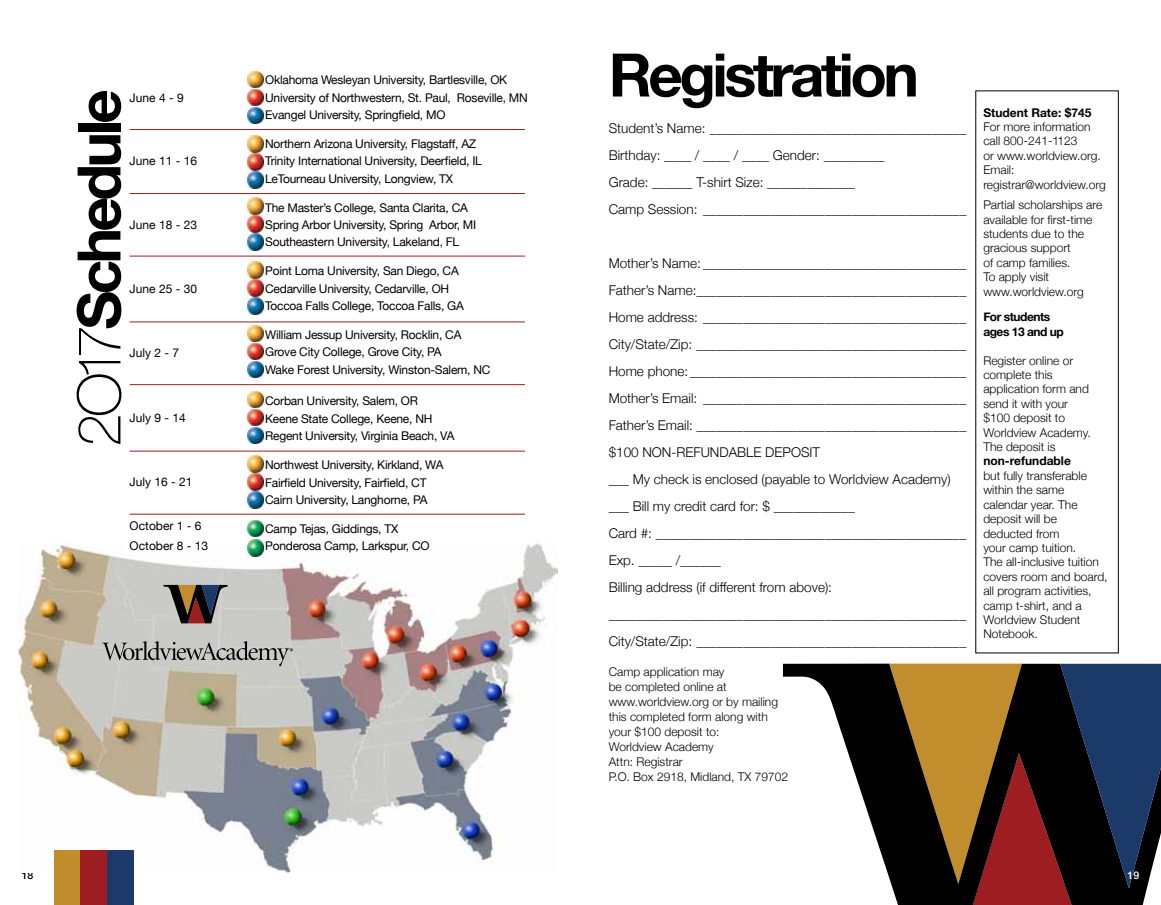
<style>
.page{position:relative;width:1161px;height:905px;background:#fff}
.page>*{position:absolute;margin:0;border:0;box-sizing:border-box;transform-origin:0 0}
.t1{font:700 60px "Helvetica Neue";letter-spacing:-.06em;color:#000}
.t2{font:300 13.5px/27px "Helvetica Neue";color:#000}
.t3{font:12px/17.4px "Helvetica Neue";letter-spacing:-.02em;color:#000}
.t4{font:300 12px/14.4px "Helvetica Neue";color:#000}
.t5{font:700 12px "Helvetica Neue";color:#000}
.t6{font:700 12px/14.4px "Helvetica Neue";letter-spacing:-.04em;color:#000}
.t7{font:12px/20.4px "Helvetica Neue";color:#000}
.t8{font:500 10.5px "Helvetica Neue";color:#000}
.t9{font:500 10.5px "Helvetica Neue";color:#fff}
.s1{font-weight:100}
</style>
<div class="page">
<img style="left:18px;top:543px;width:540px;height:329px">
<img style="left:247px;top:71px;width:17px;height:53px">
<img style="left:247px;top:136px;width:17px;height:16px">
<img style="left:247px;top:198px;width:17px;height:16px">
<img style="left:247px;top:262px;width:17px;height:16px">
<img style="left:247px;top:325px;width:17px;height:53px">
<img style="left:247px;top:391px;width:17px;height:53px">
<img style="left:247px;top:455px;width:17px;height:53px">
<img style="left:247px;top:154px;width:17px;height:16px">
<img style="left:247px;top:216px;width:17px;height:16px">
<img style="left:247px;top:280px;width:17px;height:16px">
<img style="left:247px;top:520px;width:17px;height:17px">
<img style="left:247px;top:172px;width:17px;height:16px">
<img style="left:247px;top:234px;width:17px;height:16px">
<img style="left:247px;top:298px;width:17px;height:16px">
<img style="left:247px;top:539px;width:17px;height:17px">
<svg style="left:164px;top:585px;width:64px;height:38px;background:#6d5f59"></svg>
<svg style="left:102px;top:641px;width:191px;height:25px;background:#a6a7a3"></svg>
<svg style="left:783px;top:663px;width:106px;height:214px"></svg>
<svg style="left:889px;top:663px;width:272px;height:241px;background:#463125"></svg>
<hr style="left:130px;top:129px;width:395px;height:1px;background:#9e1d20">
<hr style="left:130px;top:193px;width:395px;height:1px;background:#9e1d20">
<hr style="left:130px;top:256px;width:395px;height:1px;background:#9e1d20">
<hr style="left:130px;top:322px;width:395px;height:1px;background:#9e1d20">
<hr style="left:130px;top:384px;width:395px;height:1px;background:#9e1d20">
<hr style="left:130px;top:451px;width:395px;height:1px;background:#9e1d20">
<hr style="left:130px;top:514px;width:395px;height:1px;background:#9e1d20">
<div style="left:54px;top:850px;width:27px;height:54px;background:#c18d2c"></div>
<div style="left:81px;top:850px;width:26px;height:54px;background:#9e1d20"></div>
<div style="left:107px;top:850px;width:27px;height:54px;background:#1b3a69"></div>
<div style="left:975px;top:90px;width:144px;height:563px;border:1px solid #000"></div>
<h1 class="t1" style="left:52px;top:447px;width:359px;rotate:-90deg"><span class="s1">2O17</span>Schedule</h1>
<p class="t3" style="left:130px;top:89px;width:56px">June 4 - 9</p>
<p class="t3" style="left:130px;top:153px;width:69px">June 11 - 16</p>
<p class="t3" style="left:130px;top:216px;width:69px">June 18 - 23</p>
<p class="t3" style="left:130px;top:281px;width:69px">June 25 - 30</p>
<p class="t3" style="left:130px;top:345px;width:51px">July 2 - 7</p>
<p class="t3" style="left:130px;top:409px;width:58px">July 9 - 14</p>
<p class="t3" style="left:130px;top:473px;width:64px">July 16 - 21</p>
<p class="t7" style="left:130px;top:516px;width:80px">October 1 - 6<br>October 8 - 13</p>
<p class="t3" style="left:265px;top:72px;width:264px">Oklahoma Wesleyan University, Bartlesville, OK<br>University of Northwestern, St. Paul, Roseville, MN<br>Evangel University, Springfield, MO</p>
<p class="t3" style="left:265px;top:136px;width:218px">Northern Arizona University, Flagstaff, AZ<br>Trinity International University, Deerfield, IL<br>LeTourneau University, Longview, TX</p>
<p class="t3" style="left:265px;top:199px;width:213px">The Master’s College, Santa Clarita, CA<br>Spring Arbor University, Spring Arbor, MI<br>Southeastern University, Lakeland, FL</p>
<p class="t3" style="left:265px;top:263px;width:200px">Point Loma University, San Diego, CA<br>Cedarville University, Cedarville, OH<br>Toccoa Falls College, Toccoa Falls, GA</p>
<p class="t3" style="left:265px;top:326px;width:227px">William Jessup University, Rocklin, CA<br>Grove City College, Grove City, PA<br>Wake Forest University, Winston-Salem, NC</p>
<p class="t3" style="left:265px;top:393px;width:191px">Corban University, Salem, OR<br>Keene State College, Keene, NH<br>Regent University, Virginia Beach, VA</p>
<p class="t3" style="left:265px;top:457px;width:180px">Northwest University, Kirkland, WA<br>Fairfield University, Fairfield, CT<br>Cairn University, Langhorne, PA</p>
<p class="t3" style="left:265px;top:520px;width:166px">Camp Tejas, Giddings, TX<br>Ponderosa Camp, Larkspur, CO</p>
<p class="t8" style="left:22px;top:866px;width:13px">18</p>
<h1 class="t1" style="left:609px;top:28px;width:312px">Registration</h1>
<p class="t2" style="left:609px;top:114px;width:359px">Student’s Name: ______________________________________ Birthday: ____ / ____ / ____ Gender: _________<br>Grade: ______ T-shirt Size: _____________<br>Camp Session: _______________________________________</p>
<p class="t2" style="left:609px;top:249px;width:359px">Mother’s Name: _______________________________________ Father’s Name:________________________________________ Home address: _______________________________________ City/State/Zip: ________________________________________ Home phone:_________________________________________ Mother’s Email: _______________________________________ Father’s Email: ________________________________________ $100 NON-REFUNDABLE DEPOSIT<br>___ My check is enclosed (payable to Worldview Academy) ___ Bill my credit card for: $ ____________<br>Card #: ______________________________________________ Exp. _____ /______<br>Billing address (if different from above): _____________________________________________________ City/State/Zip: ________________________________________</p>
<p class="t4" style="left:609px;top:663px;width:181px;line-height:15px">Camp application may<br>be completed online at www.worldview.org or by mailing this completed form along with your $100 deposit to:<br>Worldview Academy<br>Attn: Registrar<br>P.O. Box 2918, Midland, TX 79702</p>
<p class="t5" style="left:983px;top:103px;width:110px">Student Rate: $745</p>
<p class="t4" style="left:983px;top:119px;width:124px">For more information call 800-241-1123<br>or www.worldview.org.<br>Email: registrar@worldview.org</p>
<p class="t4" style="left:983px;top:197px;width:120px">Partial scholarships are available for first-time students due to the gracious support<br>of camp families.<br>To apply visit www.worldview.org</p>
<p class="t6" style="left:983px;top:310px;width:82px">For students ages 13 and up</p>
<p class="t4" style="left:983px;top:352px;width:109px">Register online or complete this application form and send it with your $100 deposit to<br>Worldview Academy.<br>The deposit is</p>
<p class="t5" style="left:983px;top:452px;width:89px">non-refundable</p>
<p class="t4" style="left:983px;top:467px;width:126px">but fully transferable within the same calendar year. The deposit will be deducted from<br>your camp tuition.<br>The all-inclusive tuition covers room and board, all program activities, camp t-shirt, and a<br>Worldview Student<br>Notebook.</p>
<p class="t9" style="left:1128px;top:866px;width:13px">19</p>
</div>
